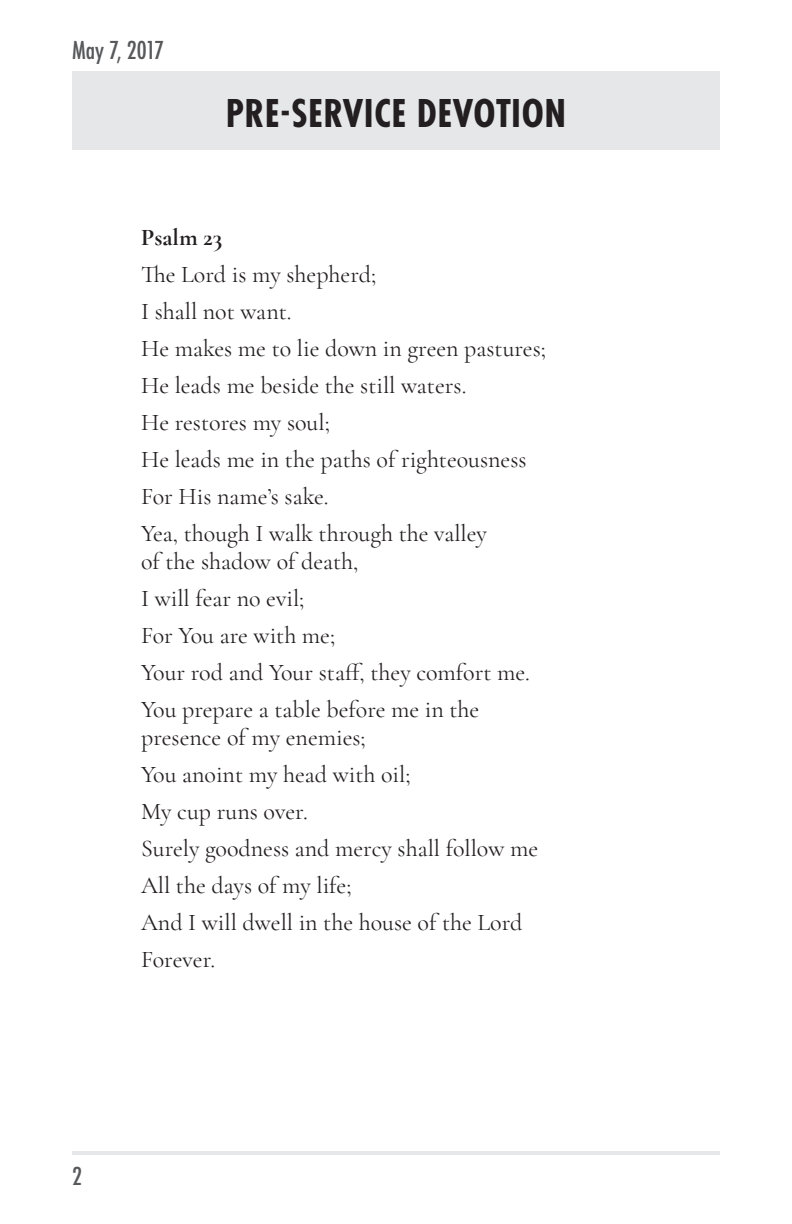
<style>
.page{position:relative;width:792px;height:1224px;background:#fff}
.page>*{position:absolute;margin:0;border:0;box-sizing:border-box;transform-origin:0 0}
.Heading_-_H1{font:700 42px "Futura PT Cond";letter-spacing:.01em;color:#231f20}
.Par_-_Small{font:24px/28px "Cormorant Garamond";color:#231f20}
.Masthead{font:500 condensed 24px "Futura";color:#57585a}
.Par_-_Small-2{font:700 24px "Cormorant Garamond";color:#231f20}
</style>
<div class="page">
<hr style="left:72px;top:1151px;width:648px;height:4px;background:#e6e7e9">
<hr style="left:72px;top:71px;width:648px;height:4px;background:#e6e7e9">
<div style="left:72px;top:74px;width:648px;height:75px;background:#e6e7e9"></div>
<p class="Masthead" style="left:72px;top:35px;width:93px">May 7, 2017</p>
<p class="Heading_-_H1" style="left:226px;top:89px;width:342px">PRE-SERVICE DEVOTION</p>
<p class="Par_-_Small-2" style="left:141px;top:223px;width:83px">Psalm 23</p>
<p class="Par_-_Small" style="left:141px;top:260px;width:237px">The Lord is my shepherd;</p>
<p class="Par_-_Small" style="left:141px;top:297px;width:152px">I shall not want.</p>
<p class="Par_-_Small" style="left:141px;top:334px;width:407px">He makes me to lie down in green pastures;</p>
<p class="Par_-_Small" style="left:141px;top:371px;width:327px">He leads me beside the still waters.</p>
<p class="Par_-_Small" style="left:141px;top:408px;width:190px">He restores my soul;</p>
<p class="Par_-_Small" style="left:141px;top:445px;width:387px">He leads me in the paths of righteousness</p>
<p class="Par_-_Small" style="left:141px;top:482px;width:189px">For His name’s sake.</p>
<p class="Par_-_Small" style="left:141px;top:519px;width:347px">Yea, though I walk through the valley of the shadow of death,</p>
<p class="Par_-_Small" style="left:141px;top:584px;width:165px">I will fear no evil;</p>
<p class="Par_-_Small" style="left:141px;top:621px;width:196px">For You are with me;</p>
<p class="Par_-_Small" style="left:141px;top:658px;width:390px">Your rod and Your staff, they comfort me.</p>
<p class="Par_-_Small" style="left:141px;top:695px;width:340px">You prepare a table before me in the presence of my enemies;</p>
<p class="Par_-_Small" style="left:141px;top:760px;width:271px">You anoint my head with oil;</p>
<p class="Par_-_Small" style="left:141px;top:797px;width:168px">My cup runs over.</p>
<p class="Par_-_Small" style="left:141px;top:834px;width:399px">Surely goodness and mercy shall follow me</p>
<p class="Par_-_Small" style="left:141px;top:871px;width:212px">All the days of my life;</p>
<p class="Par_-_Small" style="left:141px;top:908px;width:383px">And I will dwell in the house of the Lord</p>
<p class="Par_-_Small" style="left:141px;top:945px;width:76px">Forever.</p>
<p class="Masthead" style="left:72px;top:1161px;width:11px">2</p>
</div>
